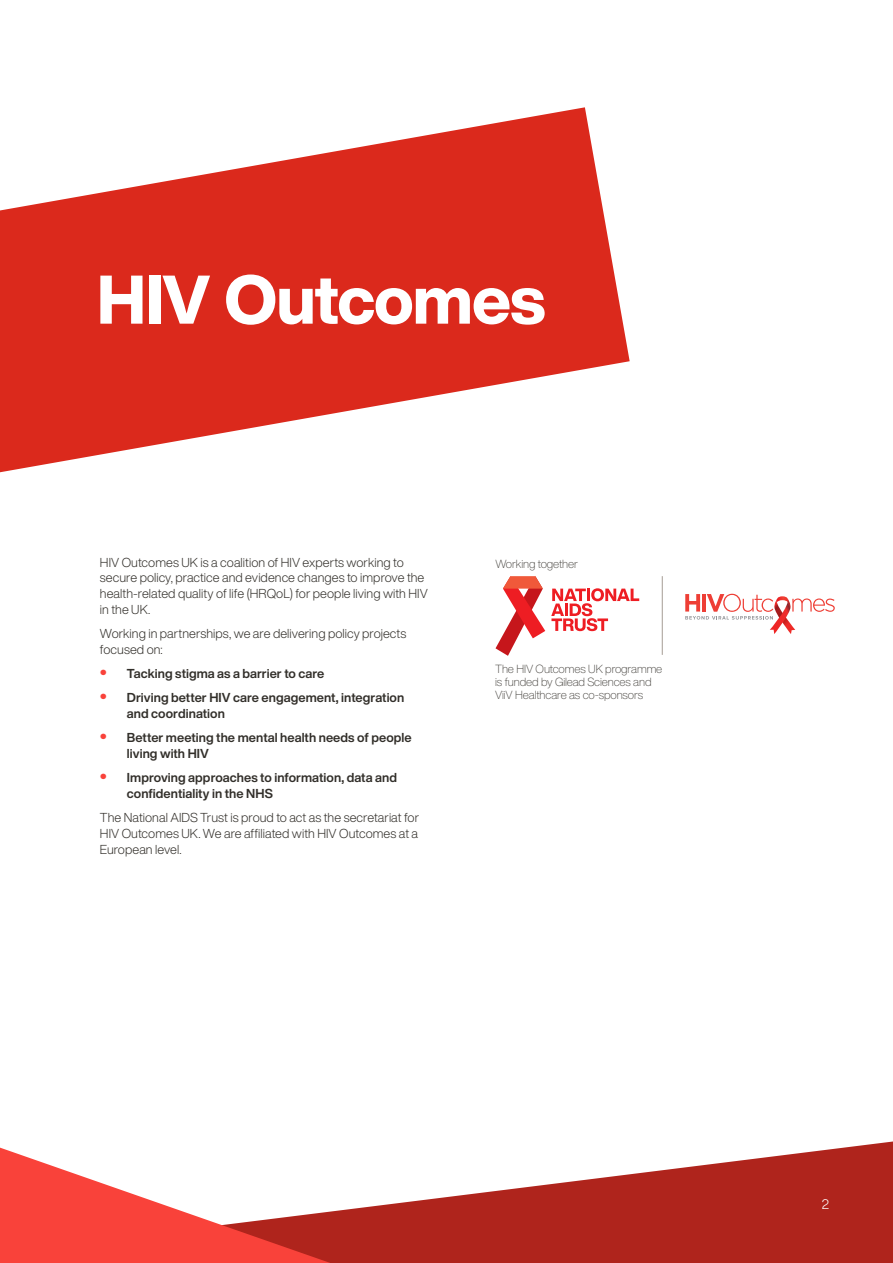
<style>
.page{position:relative;width:893px;height:1263px;background:#fff}
.page>*{position:absolute;margin:0;border:0;box-sizing:border-box;transform-origin:0 0}
.t1{font:800 67.5px "Helvetica Now Display";letter-spacing:-.015em;color:#fff}
.t2{font:300 13.5px "Helvetica Now Display";color:#fff}
.NAT_BODY_TEXT{font:300 12.75px/15.8px "Helvetica Now Display";letter-spacing:.005em;color:#322f2a}
.t3{font:700 12.75px/15.8px "Helvetica Now Display";letter-spacing:.005em;color:#322f2a}
.t4{font:200 11.55px/13px "Helvetica Now Display";letter-spacing:-.01em;color:#3c3934}
.s1{font-size:19.5px;color:#f9423a}
</style>
<div class="page">
<svg style="left:0;top:107px;width:630px;height:365px;fill:#db291c"></svg>
<svg style="left:330px;top:1141px;width:563px;height:122px;fill:#af241c"></svg>
<svg style="left:0;top:1147px;width:330px;height:116px"></svg>
<hr style="left:662px;top:576px;width:1px;height:79px;background:#a59c94">
<svg style="left:551px;top:588px;width:88px;height:43px"></svg>
<svg style="left:495px;top:576px;width:50px;height:80px"></svg>
<svg style="left:685px;top:594px;width:150px;height:40px"></svg>
<p class="t1" style="left:97px;top:253px;width:450px">HIV Outcomes</p>
<p class="NAT_BODY_TEXT" style="left:100px;top:554px;width:329px">HIV Outcomes UK is a coalition of HIV experts working to secure policy, practice and evidence changes to improve the health-related quality of life (HRQoL) for people living with HIV in the UK.</p>
<p class="NAT_BODY_TEXT" style="left:100px;top:626px;width:308px">Working in partnerships, we are delivering policy projects focused on:</p>
<p class="t3" style="left:100px;top:666px;width:226px"><span class="s1">•</span> Tacking stigma as a barrier to care</p>
<p class="t3" style="left:127px;top:690px;width:279px;text-indent:-27px"><span class="s1">•</span> Driving better HIV care engagement, integration and coordination</p>
<p class="t3" style="left:127px;top:730px;width:286px;text-indent:-27px"><span class="s1">•</span> Better meeting the mental health needs of people living with HIV</p>
<p class="t3" style="left:127px;top:770px;width:272px;text-indent:-27px"><span class="s1">•</span> Improving approaches to information, data and confidentiality in the NHS</p>
<p class="NAT_BODY_TEXT" style="left:100px;top:810px;width:321px;text-align:justify">The National AIDS Trust is proud to act as the secretariat for HIV Outcomes UK. We are affiliated with HIV Outcomes at a European level.</p>
<p class="t4" style="left:495px;top:557px;width:84px">Working together</p>
<p class="t4" style="left:495px;top:662px;width:169px">The HIV Outcomes UK programme is funded by Gilead Sciences and<br>ViiV Healthcare as co-sponsors</p>
<p class="t2" style="left:822px;top:1195px;width:9px">2</p>
</div>
